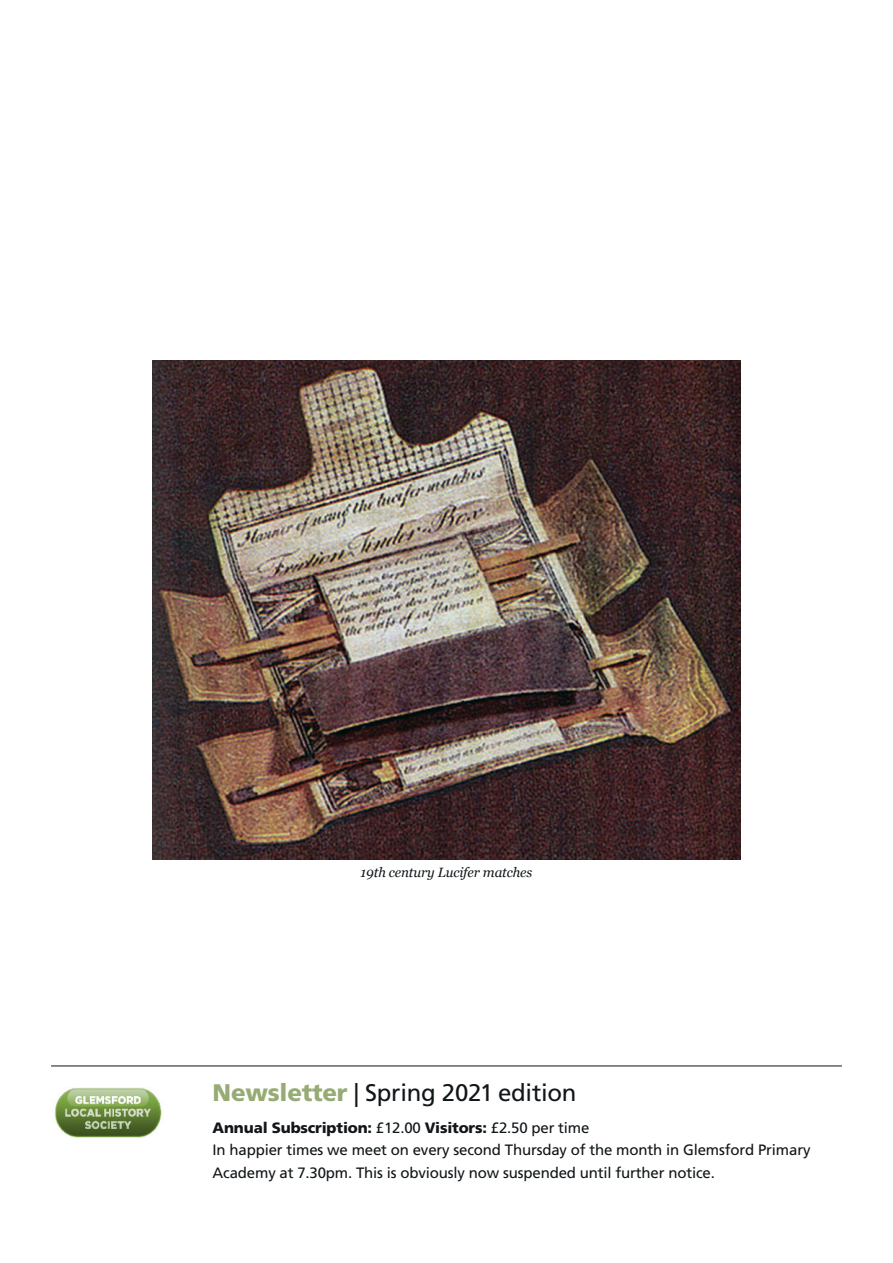
<style>
.page{position:relative;width:893px;height:1263px;background:#fff}
.page>*{position:absolute;margin:0;border:0;box-sizing:border-box;transform-origin:0 0}
.t1{font:24px "Frutiger";letter-spacing:-.01em;color:#111619}
.t2{font:15px/22.5px "Frutiger";letter-spacing:-.01em;color:#111619}
.t3{font:italic 13.5px "Georgia";letter-spacing:-.01em;color:#111619}
.s1{font-weight:900;color:#97ab74}
.s2{font-weight:900}
</style>
<div class="page">
<hr style="left:51px;top:1065px;width:791px;height:1px;background:#111619">
<img style="left:55px;top:1088px;width:108px;height:49px">
<img style="left:152px;top:361px;width:589px;height:498px">
<p class="t3" style="left:361px;top:865px;width:173px">19th century Lucifer matches</p>
<h1 class="t1" style="left:213px;top:1083px;width:365px"><span class="s1">Newsletter</span> | Spring 2021 edition</h1>
<p class="t2" style="left:213px;top:1117px;width:599px"><span class="s2">Annual Subscription:</span> £12.00 <span class="s2">Visitors:</span> £2.50 per time<br>In happier times we meet on every second Thursday of the month in Glemsford Primary<br>Academy at 7.30pm. This is obviously now suspended until further notice.</p>
</div>
